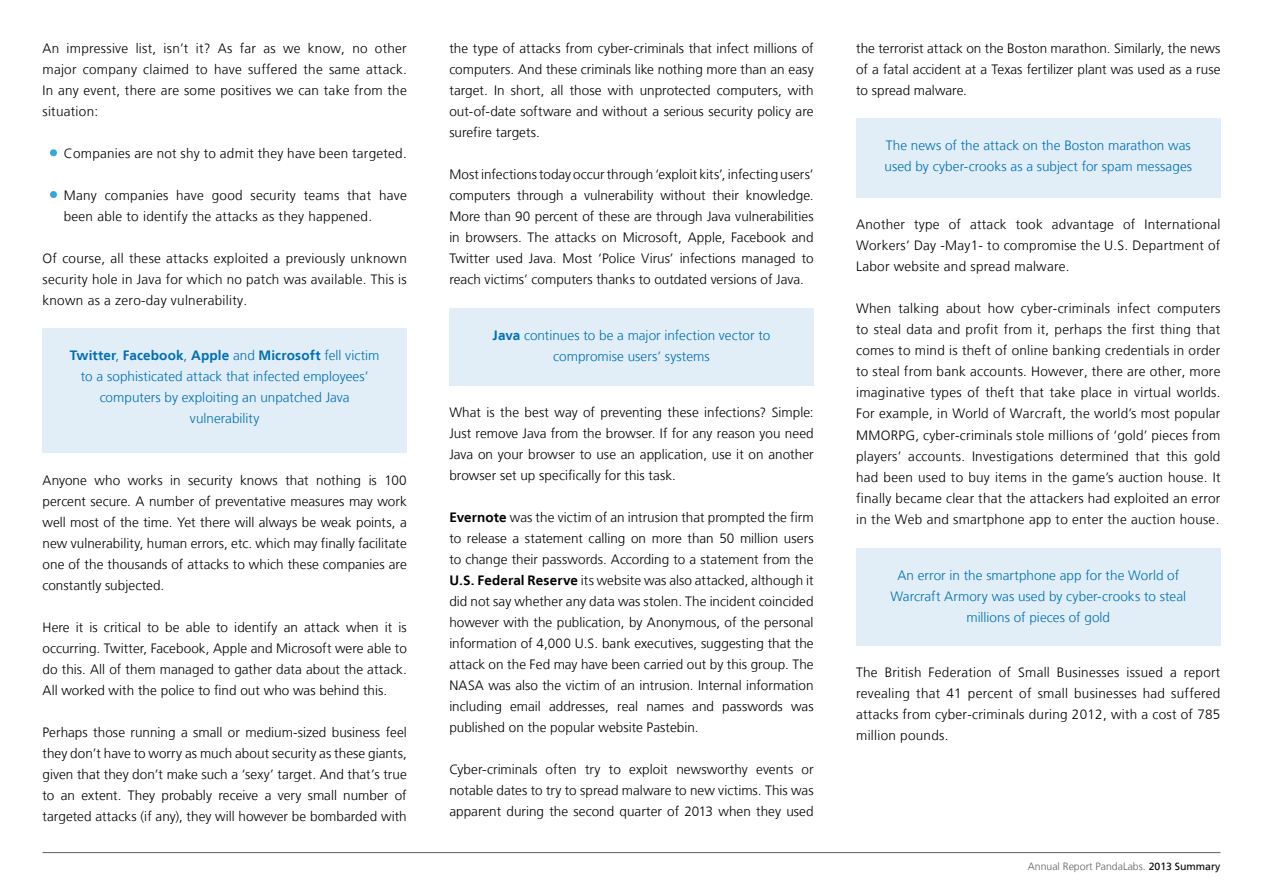
<style>
.page{position:relative;width:1263px;height:893px;background:#fff}
.page>*{position:absolute;margin:0;border:0;box-sizing:border-box;transform-origin:0 0}
.t1{font:300 13.5px/21px "Frutiger LT";letter-spacing:.01em;color:#000;text-align:justify}
.t2{font:300 13.5px/21px "Frutiger LT";letter-spacing:.005em;color:#006fb4;text-align:center}
.t3{font:300 10.5px "Frutiger LT";color:#5f6062}
.s1{font-weight:700}
.s2{font-weight:400;color:#000}
</style>
<div class="page">
<hr style="left:43px;top:852px;width:1177px;height:1px;background:#5f6062">
<div style="left:43px;top:329px;width:364px;height:124px;background:#e1eef8"></div>
<div style="left:449px;top:308px;width:365px;height:78px;background:#e1eef8"></div>
<div style="left:856px;top:118px;width:364px;height:80px;background:#e1eef8"></div>
<div style="left:50px;top:149px;width:7px;height:7px;background:#34a7db;border-radius:50%"></div>
<div style="left:50px;top:191px;width:7px;height:7px;background:#34a7db;border-radius:50%"></div>
<div style="left:856px;top:549px;width:364px;height:97px;background:#e1eef8"></div>
<p class="t1" style="left:43px;top:38px;width:366px">An impressive list, isn’t it? As far as we know, no other major company claimed to have suffered the same attack.<br>In any event, there are some positives we can take from the situation:</p>
<p class="t1" style="left:64px;top:143px;width:344px">Companies are not shy to admit they have been targeted.</p>
<p class="t1" style="left:64px;top:185px;width:344px">Many companies have good security teams that have been able to identify the attacks as they happened.</p>
<p class="t1" style="left:43px;top:248px;width:366px">Of course, all these attacks exploited a previously unknown security hole in Java for which no patch was available. This is known as a zero-day vulnerability.</p>
<p class="t2" style="left:70px;top:345px;width:311px"><span class="s1">Twitter</span>, <span class="s1">Facebook</span>, <span class="s1">Apple</span> and <span class="s1">Microsoft</span> fell victim to a sophisticated attack that infected employees’ computers by exploiting an unpatched Java vulnerability</p>
<p class="t1" style="left:43px;top:470px;width:366px">Anyone who works in security knows that nothing is 100 percent secure. A number of preventative measures may work well most of the time. Yet there will always be weak points, a new vulnerability, human errors, etc. which may finally facilitate one of the thousands of attacks to which these companies are constantly subjected.</p>
<p class="t1" style="left:43px;top:617px;width:366px">Here it is critical to be able to identify an attack when it is occurring. Twitter, Facebook, Apple and Microsoft were able to do this. All of them managed to gather data about the attack.<br>All worked with the police to find out who was behind this.</p>
<p class="t1" style="left:43px;top:722px;width:366px">Perhaps those running a small or medium-sized business feel they don’t have to worry as much about security as these giants, given that they don’t make such a ‘sexy’ target. And that’s true to an extent. They probably receive a very small number of targeted attacks (if any), they will however be bombarded with</p>
<p class="t1" style="left:449px;top:38px;width:366px">the type of attacks from cyber-criminals that infect millions of computers. And these criminals like nothing more than an easy target. In short, all those with unprotected computers, with out-of-date software and without a serious security policy are surefire targets.</p>
<p class="t1" style="left:449px;top:164px;width:366px">Most infections today occur through ‘exploit kits’, infecting users’ computers through a vulnerability without their knowledge.<br>More than 90 percent of these are through Java vulnerabilities in browsers. The attacks on Microsoft, Apple, Facebook and Twitter used Java. Most ‘Police Virus’ infections managed to reach victims’ computers thanks to outdated versions of Java.</p>
<p class="t2" style="left:493px;top:325px;width:279px"><span class="s1">Java</span> continues to be a major infection vector to compromise users’ systems</p>
<p class="t1" style="left:449px;top:402px;width:366px">What is the best way of preventing these infections? Simple:<br>Just remove Java from the browser. If for any reason you need Java on your browser to use an application, use it on another browser set up specifically for this task.</p>
<p class="t1" style="left:449px;top:507px;width:366px"><span class="s1">Evernote</span> was the victim of an intrusion that prompted the firm to release a statement calling on more than 50 million users to change their passwords. According to a statement from the <span class="s1">U.S. Federal Reserve</span> its website was also attacked, although it did not say whether any data was stolen. The incident coincided however with the publication, by Anonymous, of the personal information of 4,000 U.S. bank executives, suggesting that the attack on the Fed may have been carried out by this group. The NASA was also the victim of an intrusion. Internal information including email addresses, real names and passwords was published on the popular website Pastebin.</p>
<p class="t1" style="left:449px;top:759px;width:366px">Cyber-criminals often try to exploit newsworthy events or notable dates to try to spread malware to new victims. This was apparent during the second quarter of 2013 when they used</p>
<p class="t1" style="left:856px;top:38px;width:366px">the terrorist attack on the Boston marathon. Similarly, the news of a fatal accident at a Texas fertilizer plant was used as a ruse to spread malware.</p>
<p class="t2" style="left:884px;top:135px;width:309px;text-align:left">The news of the attack on the Boston marathon was used by cyber-crooks as a subject for spam messages</p>
<p class="t1" style="left:856px;top:214px;width:366px">Another type of attack took advantage of International Workers’ Day -May1- to compromise the U.S. Department of Labor website and spread malware.</p>
<p class="t1" style="left:856px;top:298px;width:366px">When talking about how cyber-criminals infect computers to steal data and profit from it, perhaps the first thing that comes to mind is theft of online banking credentials in order to steal from bank accounts. However, there are other, more imaginative types of theft that take place in virtual worlds.<br>For example, in World of Warcraft, the world’s most popular MMORPG, cyber-criminals stole millions of ‘gold’ pieces from players’ accounts. Investigations determined that this gold had been used to buy items in the game’s auction house. It finally became clear that the attackers had exploited an error in the Web and smartphone app to enter the auction house.</p>
<p class="t2" style="left:890px;top:565px;width:297px">An error in the smartphone app for the World of<br>Warcraft Armory was used by cyber-crooks to steal millions of pieces of gold</p>
<p class="t1" style="left:856px;top:662px;width:366px">The British Federation of Small Businesses issued a report revealing that 41 percent of small businesses had suffered attacks from cyber-criminals during 2012, with a cost of 785 million pounds.</p>
<p class="t3" style="left:1028px;top:861px;width:194px">Annual Report PandaLabs. <span class="s2">2013 Summary</span></p>
</div>
